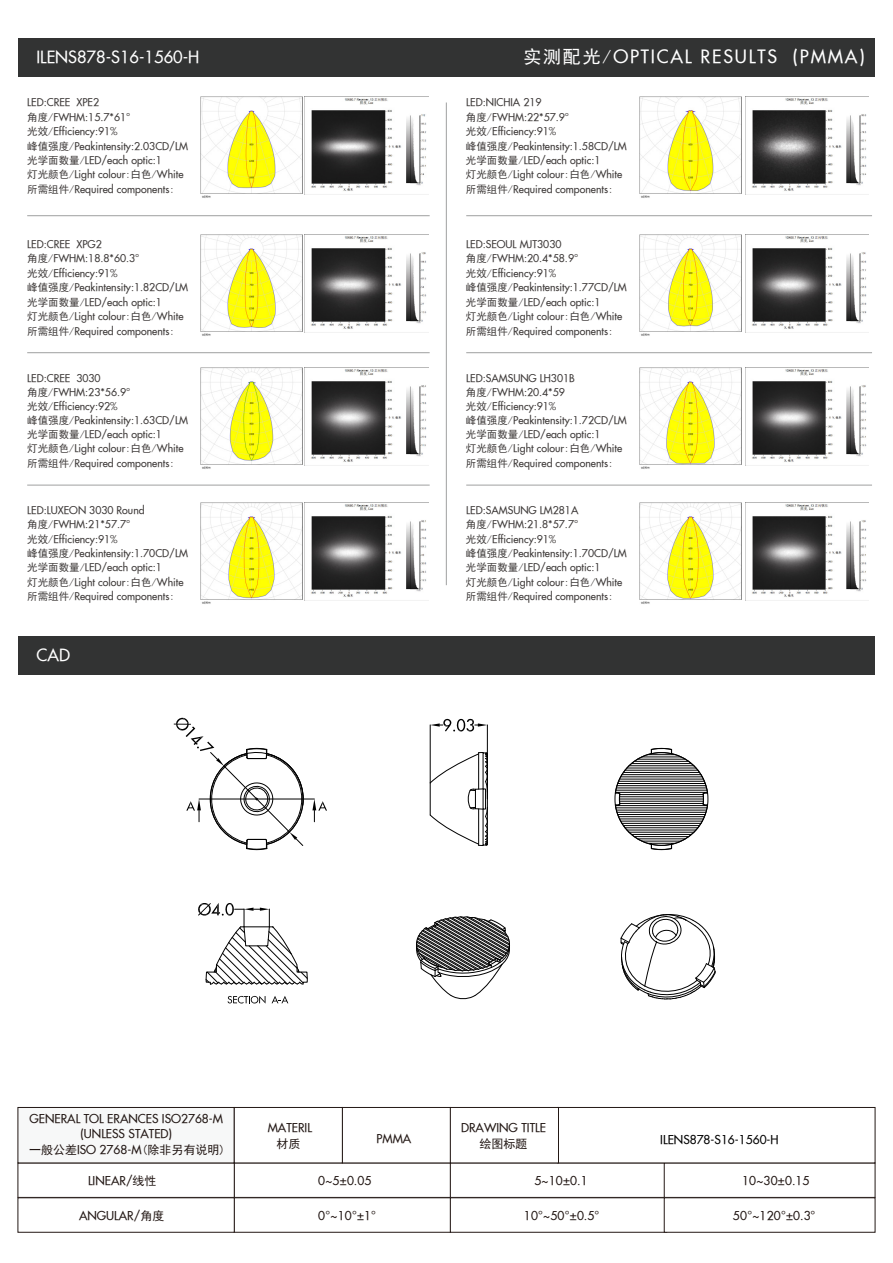
<style>
.page{position:relative;width:893px;height:1263px;background:#fff}
.page>*{position:absolute;margin:0;border:0;box-sizing:border-box;transform-origin:0 0}
.t1{font:18px "SFU Futura";letter-spacing:.1em;color:#fff}
.t2{font:16.5px "SFU Futura";color:#fff}
.t3{font:12px/15px "SFU Futura";color:#231815;text-align:center}
.t4{font:12px "Sim Hei";color:#231815}
.t5{font:12px "SFU Futura";color:#000}
.t6{font:10.5px/14.4px "SFU Futura";color:#3e3a39}
.s1{font-family:"Sim Hei"}
.s2{font-family:"SFU Futura"}
</style>
<div class="page">
<div style="left:234px;top:1197px;width:217px;height:35px;background:#fff;border:1px solid #231815"></div>
<div style="left:450px;top:1197px;width:217px;height:35px;background:#fff;border:1px solid #231815"></div>
<div style="left:664px;top:1197px;width:211px;height:35px;background:#fff;border:1px solid #231815"></div>
<div style="left:342px;top:1107px;width:109px;height:56px;background:#fff;border:1px solid #231815"></div>
<div style="left:558px;top:1107px;width:317px;height:56px;background:#fff;border:1px solid #231815"></div>
<div style="left:18px;top:1197px;width:216px;height:35px;background:#fff;border:1px solid #231815"></div>
<div style="left:450px;top:1107px;width:109px;height:56px;background:#fff;border:1px solid #231815"></div>
<div style="left:18px;top:1107px;width:216px;height:56px;background:#f7f8f8;border:1px solid #231815"></div>
<div style="left:234px;top:1107px;width:109px;height:56px;background:#fff;border:1px solid #231815"></div>
<div style="left:18px;top:38px;width:857px;height:39px;background:#323333"></div>
<div style="left:18px;top:636px;width:857px;height:39px;background:#323333"></div>
<hr style="left:27px;top:215px;width:403px;height:1px;background:#9fa0a0">
<hr style="left:27px;top:352px;width:403px;height:1px;background:#9fa0a0">
<hr style="left:27px;top:485px;width:403px;height:1px;background:#9fa0a0">
<hr style="left:446px;top:103px;width:1px;height:482px;background:#9fa0a0">
<hr style="left:466px;top:215px;width:406px;height:1px;background:#9fa0a0">
<hr style="left:466px;top:352px;width:406px;height:1px;background:#9fa0a0">
<hr style="left:466px;top:485px;width:406px;height:1px;background:#9fa0a0">
<svg style="left:615px;top:748px;width:93px;height:102px"></svg>
<svg style="left:416px;top:916px;width:94px;height:84px"></svg>
<svg style="left:227px;top:996px;width:39px;height:8px"></svg>
<svg style="left:272px;top:996px;width:16px;height:7px"></svg>
<svg style="left:620px;top:914px;width:96px;height:86px"></svg>
<svg style="left:174px;top:718px;width:153px;height:132px"></svg>
<svg style="left:430px;top:752px;width:58px;height:94px"></svg>
<hr style="left:430px;top:725px;width:1px;height:58px;background:#000">
<hr style="left:487px;top:725px;width:1px;height:74px;background:#000">
<svg style="left:430px;top:719px;width:57px;height:14px"></svg>
<svg style="left:198px;top:903px;width:110px;height:82px"></svg>
<img style="left:200px;top:97px;width:102px;height:101px">
<img style="left:305px;top:98px;width:123px;height:97px">
<img style="left:200px;top:234px;width:102px;height:102px">
<img style="left:305px;top:234px;width:123px;height:95px">
<img style="left:200px;top:368px;width:102px;height:101px">
<img style="left:305px;top:369px;width:123px;height:97px">
<img style="left:200px;top:503px;width:102px;height:101px">
<img style="left:305px;top:504px;width:123px;height:97px">
<img style="left:640px;top:96px;width:102px;height:102px">
<img style="left:745px;top:96px;width:124px;height:98px">
<img style="left:640px;top:234px;width:102px;height:102px">
<img style="left:745px;top:234px;width:124px;height:98px">
<img style="left:640px;top:368px;width:102px;height:101px">
<img style="left:745px;top:368px;width:124px;height:98px">
<img style="left:640px;top:503px;width:102px;height:101px">
<img style="left:745px;top:503px;width:124px;height:98px">
<h2 class="t2" style="left:36px;top:44px;width:164px">ILENS878-S16-1560-H</h2>
<h1 class="t1" style="left:523px;top:43px;width:343px"><span class="s1">实测配光/</span>OPTICAL RESULTS (PMMA)</h1>
<p class="t6" style="left:27px;top:94px;width:162px">LED:CREE XPE2<br><span class="s1">角度/</span>FWHM:15.7*61°<br><span class="s1">光效/</span>Efficiency:91%<br><span class="s1">峰值强度/</span>Peakintensity:2.03CD/LM<span class="s1">光学面数量/</span>LED/each optic:1<br><span class="s1">灯光颜色/</span>Light colour<span class="s1">:白色/</span>White<span class="s1">所需组件/</span>Required components<span class="s1">:</span></p>
<p class="t6" style="left:27px;top:236px;width:76px">LED:CREE XPG2</p>
<p class="t6" style="left:27px;top:250px;width:162px"><span class="s1">角度/</span>FWHM:18.8*60.3°<br><span class="s1">光效/</span>Efficiency:91%<br><span class="s1">峰值强度/</span>Peakintensity:1.82CD/LM<span class="s1">光学面数量/</span>LED/each optic:1<br><span class="s1">灯光颜色/</span>Light colour<span class="s1">:白色/</span>White<span class="s1">所需组件/</span>Required components<span class="s1">:</span></p>
<p class="t6" style="left:27px;top:370px;width:75px">LED:CREE 3030</p>
<p class="t6" style="left:27px;top:384px;width:162px"><span class="s1">角度/</span>FWHM:23*56.9°<br><span class="s1">光效/</span>Efficiency:92%<br><span class="s1">峰值强度/</span>Peakintensity:1.63CD/LM<span class="s1">光学面数量/</span>LED/each optic:1<br><span class="s1">灯光颜色/</span>Light colour<span class="s1">:白色/</span>White<span class="s1">所需组件/</span>Required components<span class="s1">:</span></p>
<p class="t6" style="left:27px;top:502px;width:119px">LED:LUXEON 3030 Round</p>
<p class="t6" style="left:27px;top:516px;width:162px"><span class="s1">角度/</span>FWHM:21*57.7°<br><span class="s1">光效/</span>Efficiency:91%<br><span class="s1">峰值强度/</span>Peakintensity:1.70CD/LM<span class="s1">光学面数量/</span>LED/each optic:1<br><span class="s1">灯光颜色/</span>Light colour<span class="s1">:白色/</span>White<span class="s1">所需组件/</span>Required components<span class="s1">:</span></p>
<h2 class="t2" style="left:36px;top:642px;width:35px">CAD</h2>
<p class="t6" style="left:466px;top:94px;width:77px">LED:NICHIA 219</p>
<p class="t6" style="left:466px;top:109px;width:162px"><span class="s1">角度/</span>FWHM:22*57.9°<br><span class="s1">光效/</span>Efficiency:91%<br><span class="s1">峰值强度/</span>Peakintensity:1.58CD/LM<span class="s1">光学面数量/</span>LED/each optic:1<br><span class="s1">灯光颜色/</span>Light colour<span class="s1">:白色/</span>White<span class="s1">所需组件/</span>Required components<span class="s1">:</span></p>
<p class="t6" style="left:466px;top:236px;width:97px">LED:SEOUL MJT3030</p>
<p class="t6" style="left:466px;top:250px;width:162px"><span class="s1">角度/</span>FWHM:20.4*58.9°<br><span class="s1">光效/</span>Efficiency:91%<br><span class="s1">峰值强度/</span>Peakintensity:1.77CD/LM<span class="s1">光学面数量/</span>LED/each optic:1<br><span class="s1">灯光颜色/</span>Light colour<span class="s1">:白色/</span>White<span class="s1">所需组件/</span>Required components<span class="s1">:</span></p>
<p class="t6" style="left:466px;top:370px;width:110px">LED:SAMSUNG LH301B</p>
<p class="t6" style="left:466px;top:384px;width:162px"><span class="s1">角度/</span>FWHM:20.4*59<br><span class="s1">光效/</span>Efficiency:91%<br><span class="s1">峰值强度/</span>Peakintensity:1.72CD/LM<span class="s1">光学面数量/</span>LED/each optic:1<br><span class="s1">灯光颜色/</span>Light colour<span class="s1">:白色/</span>White<span class="s1">所需组件/</span>Required components<span class="s1">:</span></p>
<p class="t6" style="left:466px;top:502px;width:114px">LED:SAMSUNG LM281A</p>
<p class="t6" style="left:466px;top:516px;width:162px"><span class="s1">角度/</span>FWHM:21.8*57.7°<br><span class="s1">光效/</span>Efficiency:91%<br><span class="s1">峰值强度/</span>Peakintensity:1.70CD/LM<span class="s1">光学面数量/</span>LED/each optic:1<br><span class="s1">灯光颜色/</span>Light colour<span class="s1">:白色/</span>White<span class="s1">所需组件/</span>Required components<span class="s1">:</span></p>
<p class="t3" style="left:29px;top:1110px;width:195px">GENERAL TOL ERANCES ISO2768-M (UNLESS STATED)</p>
<p class="t3" style="left:88px;top:1172px;width:70px">LINEAR/<span class="s1">线性</span></p>
<p class="t3" style="left:318px;top:1172px;width:54px">0~5±0.05</p>
<p class="t3" style="left:534px;top:1172px;width:55px">5~10±0.1</p>
<p class="t3" style="left:79px;top:1207px;width:87px">ANGULAR/<span class="s1">角度</span></p>
<p class="t3" style="left:318px;top:1207px;width:59px">0°~10°±1°</p>
<p class="t3" style="left:524px;top:1207px;width:77px">10°~50°±0.5°</p>
<p class="t3" style="left:733px;top:1207px;width:84px">50°~120°±0.3°</p>
<p class="t3" style="left:268px;top:1119px;width:46px">MATERIL</p>
<p class="t3" style="left:461px;top:1119px;width:86px">DRAWING TITLE</p>
<p class="t4" style="left:276px;top:1137px;width:25px">材质</p>
<p class="t3" style="left:377px;top:1130px;width:36px">PMMA</p>
<p class="t4" style="left:480px;top:1137px;width:49px">绘图标题</p>
<p class="t5" style="left:660px;top:1130px;width:120px">ILENS878-S16-1560-H</p>
<p class="t4" style="left:29px;top:1143px;width:198px">一般公差<span class="s2">ISO 2768-M</span>(除非另有说明)</p>
<p class="t3" style="left:742px;top:1172px;width:69px">10~30±0.15</p>
</div>
